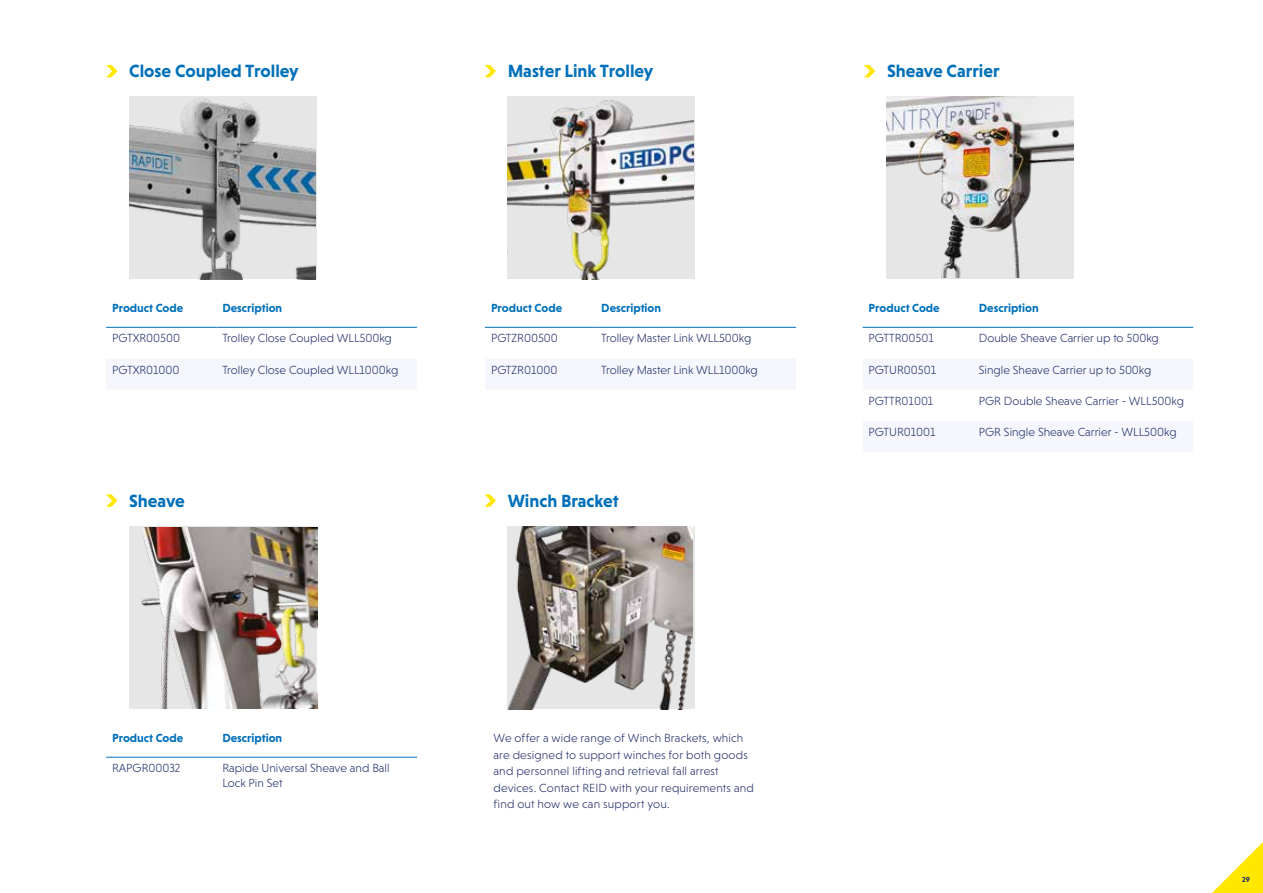
<style>
.page{position:relative;width:1263px;height:893px;background:#fff}
.page>*{position:absolute;margin:0;border:0;box-sizing:border-box;transform-origin:0 0}
.t1{font:700 18px "Niveau Grotesk";color:#0070ba}
.t2{font:300 12px/16.5px "Niveau Grotesk";color:#25316a}
.t3{font:700 12px "Niveau Grotesk";color:#0070ba}
.t4{font:700 7.5px "Niveau Grotesk";color:#25316a}
</style>
<div class="page">
<svg style="left:106px;top:65px;width:11px;height:12px"></svg>
<svg style="left:485px;top:65px;width:11px;height:12px"></svg>
<svg style="left:864px;top:65px;width:11px;height:12px"></svg>
<svg style="left:106px;top:494px;width:11px;height:13px"></svg>
<svg style="left:485px;top:494px;width:11px;height:13px"></svg>
<img style="left:886px;top:97px;width:187px;height:181px">
<svg style="left:130px;top:97px;width:187px;height:182px;background:#b3b5b7"></svg>
<img style="left:507px;top:96px;width:187px;height:184px">
<img style="left:130px;top:527px;width:187px;height:181px">
<img style="left:507px;top:527px;width:186px;height:182px">
<hr style="left:106px;top:327px;width:110px;height:1px;background:#0070ba">
<hr style="left:216px;top:327px;width:201px;height:1px;background:#0070ba">
<hr style="left:485px;top:327px;width:110px;height:1px;background:#0070ba">
<hr style="left:595px;top:327px;width:201px;height:1px;background:#0070ba">
<hr style="left:863px;top:327px;width:110px;height:1px;background:#0070ba">
<hr style="left:973px;top:327px;width:220px;height:1px;background:#0070ba">
<hr style="left:106px;top:757px;width:110px;height:1px;background:#0070ba">
<hr style="left:216px;top:757px;width:201px;height:1px;background:#0070ba">
<svg style="left:1212px;top:842px;width:51px;height:51px"></svg>
<h1 class="t1" style="left:129px;top:61px;width:171px">Close Coupled Trolley</h1>
<h1 class="t1" style="left:508px;top:61px;width:147px">Master Link Trolley</h1>
<h1 class="t1" style="left:887px;top:61px;width:114px">Sheave Carrier</h1>
<p class="t3" style="left:112px;top:301px;width:73px">Product Code</p>
<p class="t3" style="left:222px;top:301px;width:61px">Description</p>
<p class="t2" style="left:112px;top:330px;width:70px">PGTXR00500</p>
<p class="t2" style="left:222px;top:330px;width:171px">Trolley Close Coupled WLL500kg</p>
<p class="t2" style="left:112px;top:361px;width:69px">PGTXR01000</p>
<p class="t2" style="left:222px;top:361px;width:178px">Trolley Close Coupled WLL1000kg</p>
<p class="t3" style="left:491px;top:301px;width:73px">Product Code</p>
<p class="t3" style="left:601px;top:301px;width:61px">Description</p>
<p class="t2" style="left:491px;top:330px;width:68px">PGTZR00500</p>
<p class="t2" style="left:601px;top:330px;width:152px">Trolley Master Link WLL500kg</p>
<p class="t2" style="left:491px;top:361px;width:68px">PGTZR01000</p>
<p class="t2" style="left:601px;top:361px;width:158px">Trolley Master Link WLL1000kg</p>
<h1 class="t1" style="left:129px;top:490px;width:57px">Sheave</h1>
<h1 class="t1" style="left:508px;top:490px;width:112px">Winch Bracket</h1>
<p class="t3" style="left:869px;top:301px;width:73px">Product Code</p>
<p class="t3" style="left:979px;top:301px;width:61px">Description</p>
<p class="t2" style="left:869px;top:330px;width:67px">PGTTR00501</p>
<p class="t2" style="left:979px;top:330px;width:182px">Double Sheave Carrier up to 500kg</p>
<p class="t2" style="left:869px;top:361px;width:69px">PGTUR00501</p>
<p class="t2" style="left:979px;top:361px;width:174px">Single Sheave Carrier up to 500kg</p>
<p class="t2" style="left:869px;top:392px;width:66px">PGTTR01001</p>
<p class="t2" style="left:979px;top:392px;width:207px">PGR Double Sheave Carrier - WLL500kg</p>
<p class="t2" style="left:869px;top:424px;width:68px">PGTUR01001</p>
<p class="t2" style="left:979px;top:424px;width:199px">PGR Single Sheave Carrier - WLL500kg</p>
<p class="t3" style="left:112px;top:731px;width:73px">Product Code</p>
<p class="t3" style="left:222px;top:731px;width:61px">Description</p>
<p class="t2" style="left:112px;top:760px;width:70px">RAPGR00032</p>
<p class="t2" style="left:222px;top:761px;width:169px;line-height:14.4px">Rapide Universal Sheave and Ball<br>Lock Pin Set</p>
<p class="t2" style="left:493px;top:730px;width:262px">We offer a wide range of Winch Brackets, which are designed to support winches for both goods and personnel lifting and retrieval fall arrest devices. Contact REID with your requirements and find out how we can support you.</p>
<p class="t4" style="left:1242px;top:875px;width:9px">29</p>
</div>
